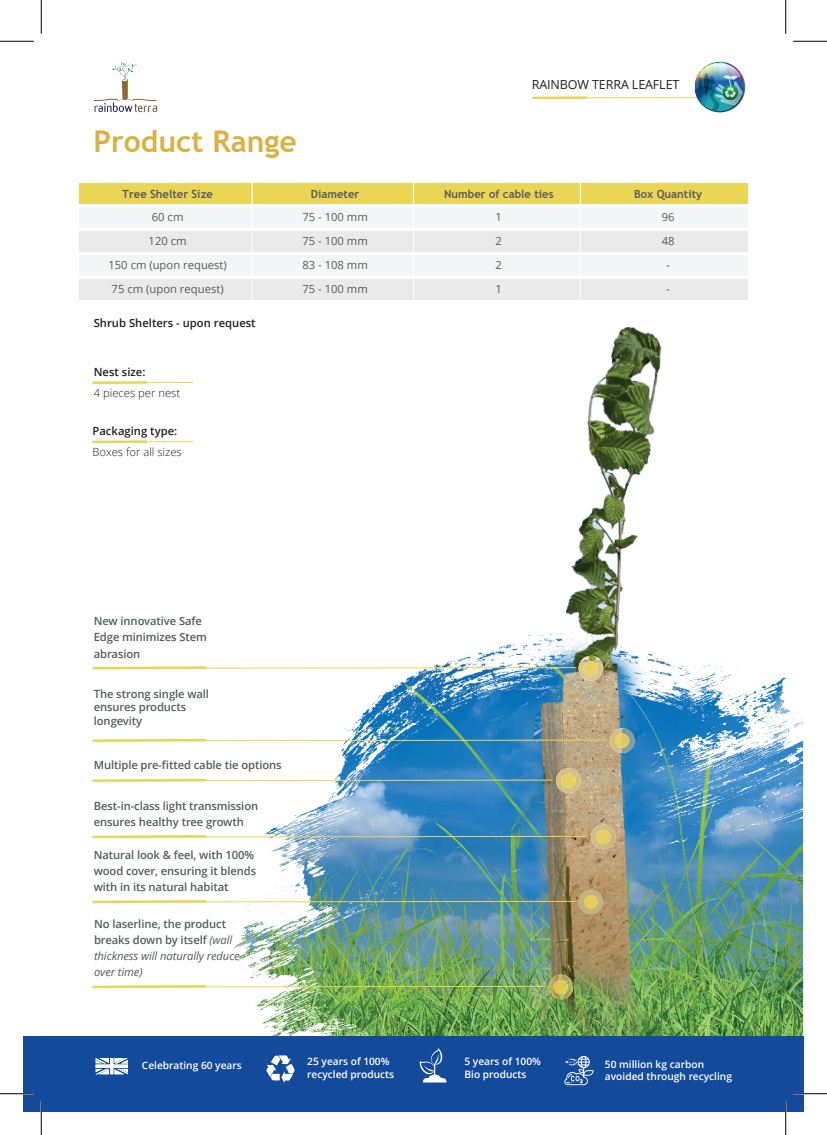
<style>
.page{position:relative;width:827px;height:1135px;background:#fff}
.page>*{position:absolute;margin:0;border:0;box-sizing:border-box;transform-origin:0 0}
.t1{font:700 30px "Trebuchet MS";color:#dbb142}
.t2{font:12.5px "Open Sans";letter-spacing:-.01em;color:#231f20}
.t3{font:600 11.25px/16.2px "Open Sans";letter-spacing:-.01em;color:#585c5d}
.t4{font:11.25px/23.8px "Open Sans";color:#585c5d;text-align:center}
.t5{font:italic 11.25px/16.2px "Open Sans";letter-spacing:-.01em;color:#585c5d}
.t6{font:700 11.25px "Trebuchet MS";color:#585c5d}
.t7{font:600 11.25px "Open Sans";color:#231f20}
.t8{font:300 11.25px "Open Sans";color:#231f20}
.t9{font:600 10.12px/12.5px "Open Sans";color:#fff}
.s1{font-weight:600;font-style:normal}
</style>
<div class="page">
<img style="left:224px;top:272px;width:579px;height:764px">
<div style="left:23px;top:1036px;width:780px;height:75px;background:#134a9c"></div>
<svg style="left:95px;top:1058px;width:33px;height:16px"></svg>
<svg style="left:419px;top:1048px;width:28px;height:34px"></svg>
<svg style="left:266px;top:1055px;width:29px;height:28px"></svg>
<svg style="left:564px;top:1056px;width:30px;height:29px"></svg>
<img style="left:578px;top:656px;width:25px;height:25px">
<img style="left:584px;top:661px;width:14px;height:14px;border-radius:7px">
<img style="left:609px;top:728px;width:25px;height:25px">
<img style="left:615px;top:734px;width:14px;height:14px;border-radius:7px">
<svg style="left:92px;top:665px;width:485px;height:6px"></svg>
<svg style="left:92px;top:737px;width:515px;height:6px"></svg>
<img style="left:591px;top:824px;width:25px;height:25px">
<img style="left:596px;top:830px;width:14px;height:14px;border-radius:7px">
<img style="left:548px;top:974px;width:25px;height:25px">
<img style="left:554px;top:980px;width:14px;height:14px;border-radius:7px">
<svg style="left:92px;top:834px;width:496px;height:5px"></svg>
<svg style="left:92px;top:889px;width:511px;height:25px"></svg>
<svg style="left:92px;top:984px;width:454px;height:5px"></svg>
<svg style="left:92px;top:768px;width:489px;height:25px"></svg>
<hr style="left:40px;top:1101px;width:2px;height:34px;background:#fff">
<hr style="left:0;top:41px;width:34px;height:1px;background:#000">
<hr style="left:793px;top:41px;width:34px;height:1px;background:#000">
<hr style="left:0;top:1093px;width:34px;height:1px;background:#000">
<hr style="left:793px;top:1093px;width:34px;height:1px;background:#000">
<hr style="left:41px;top:0;width:1px;height:34px;background:#000">
<hr style="left:41px;top:1101px;width:1px;height:34px;background:#000">
<hr style="left:785px;top:0;width:1px;height:34px;background:#000">
<hr style="left:785px;top:1101px;width:1px;height:34px;background:#000">
<hr style="left:98px;top:382px;width:95px;height:1px;background:#ebd555">
<hr style="left:93px;top:381px;width:54px;height:3px;background:#ebd555">
<hr style="left:98px;top:441px;width:95px;height:1px;background:#ebd555">
<hr style="left:93px;top:440px;width:54px;height:3px;background:#ebd555">
<div style="left:79px;top:183px;width:668px;height:20px;background:#ebd555"></div>
<div style="left:79px;top:207px;width:668px;height:21px;background:#f4f5f6"></div>
<div style="left:79px;top:231px;width:668px;height:21px;background:#eaeaea"></div>
<div style="left:80px;top:279px;width:668px;height:21px;background:#eaeaea"></div>
<div style="left:79px;top:255px;width:668px;height:21px;background:#f4f5f6"></div>
<hr style="left:251px;top:183px;width:2px;height:117px;background:#fff">
<hr style="left:413px;top:183px;width:1px;height:117px;background:#fff">
<hr style="left:580px;top:183px;width:1px;height:117px;background:#fff">
<hr style="left:538px;top:97px;width:171px;height:1px;background:#ecd656">
<hr style="left:532px;top:96px;width:55px;height:3px;background:#ecd656">
<img style="left:695px;top:62px;width:50px;height:50px">
<img style="left:110px;top:61px;width:27px;height:40px">
<img style="left:94px;top:102px;width:64px;height:11px">
<svg style="left:133px;top:99px;width:24px;height:2px"></svg>
<svg style="left:94px;top:99px;width:24px;height:2px"></svg>
<h1 class="t1" style="left:93px;top:122px;width:205px">Product Range</h1>
<p class="t6" style="left:122px;top:187px;width:92px">Tree Shelter Size</p>
<p class="t4" style="left:108px;top:205px;width:120px">60 cm<br>120 cm<br>150 cm (upon request)<br>75 cm (upon request)</p>
<p class="t7" style="left:94px;top:315px;width:163px">Shrub Shelters - upon request</p>
<p class="t7" style="left:94px;top:364px;width:53px">Nest size:</p>
<p class="t8" style="left:94px;top:385px;width:88px">4 pieces per nest</p>
<p class="t7" style="left:93px;top:423px;width:86px">Packaging type:</p>
<p class="t8" style="left:93px;top:444px;width:91px">Boxes for all sizes</p>
<p class="t6" style="left:311px;top:187px;width:50px">Diameter</p>
<p class="t4" style="left:302px;top:205px;width:67px;text-align:justify">75 - 100 mm 75 - 100 mm 83 - 108 mm 75 - 100 mm</p>
<p class="t3" style="left:94px;top:613px;width:115px">New innovative Safe<br>Edge minimizes Stem abrasion</p>
<p class="t3" style="left:94px;top:686px;width:117px;line-height:13.5px">The strong single wall ensures products longevity</p>
<p class="t3" style="left:94px;top:756px;width:189px">Multiple pre-fitted cable tie options</p>
<p class="t3" style="left:94px;top:798px;width:166px">Best-in-class light transmission ensures healthy tree growth</p>
<p class="t3" style="left:94px;top:846px;width:164px">Natural look &amp; feel, with 100% wood cover, ensuring it blends with in its natural habitat</p>
<p class="t5" style="left:94px;top:915px;width:147px"><span class="s1">No laserline, the product breaks down by itself</span> (wall thickness will naturally reduce over time)</p>
<p class="t2" style="left:532px;top:75px;width:149px">RAINBOW TERRA LEAFLET</p>
<p class="t6" style="left:444px;top:187px;width:111px">Number of cable ties</p>
<p class="t4" style="left:495px;top:205px;width:8px;text-align:justify">1<br>2<br>2<br>1</p>
<p class="t6" style="left:634px;top:187px;width:70px">Box Quantity</p>
<p class="t4" style="left:661px;top:205px;width:14px">96<br>48 -<br>-</p>
<p class="t9" style="left:142px;top:1058px;width:101px">Celebrating 60 years</p>
<p class="t9" style="left:307px;top:1055px;width:88px">25 years of 100% recycled products</p>
<p class="t9" style="left:605px;top:1057px;width:129px">50 million kg carbon avoided through recycling</p>
<p class="t9" style="left:464px;top:1055px;width:78px">5 years of 100%<br>Bio products</p>
</div>
